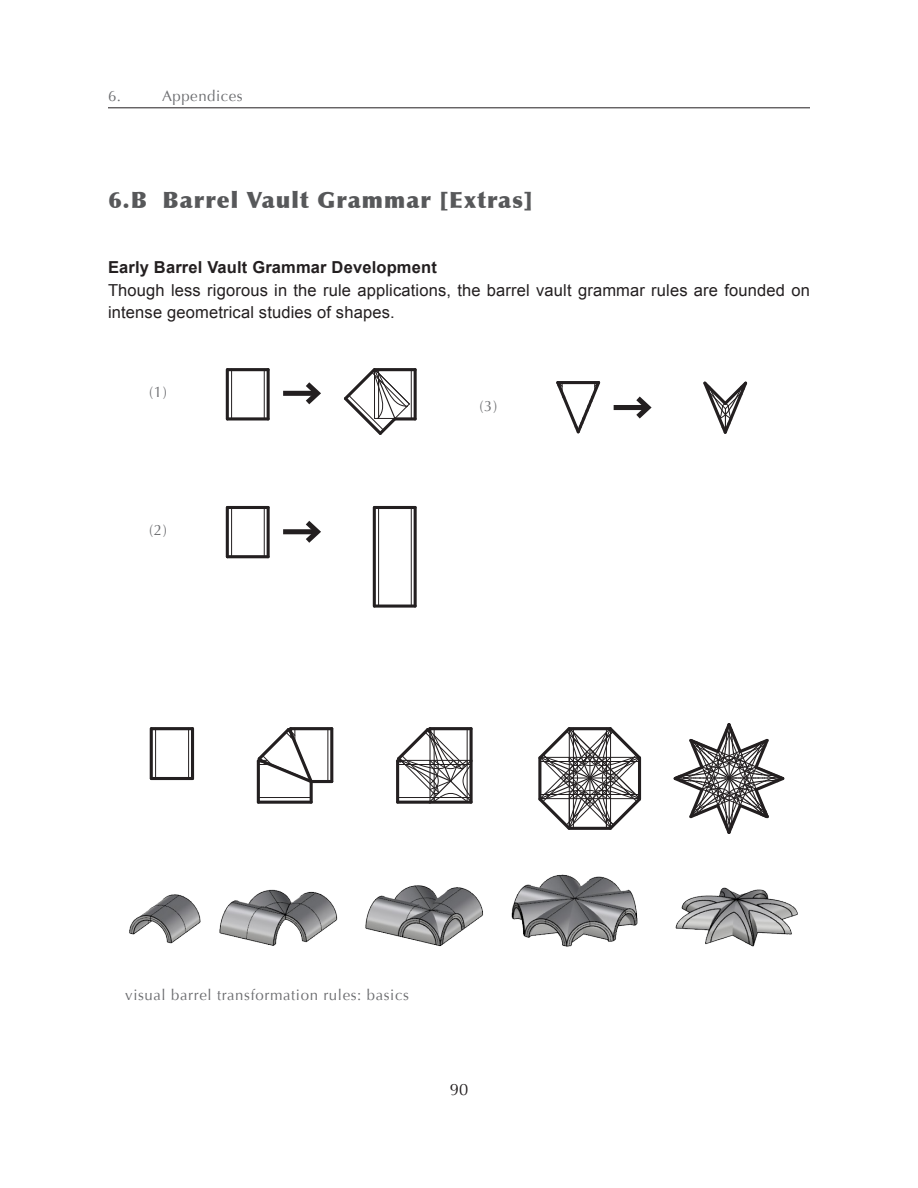
<style>
.page{position:relative;width:918px;height:1188px;background:#fff}
.page>*{position:absolute;margin:0;border:0;box-sizing:border-box;transform-origin:0 0}
.t1{font:900 22.5px "Optima";letter-spacing:.05em;color:#57585a}
.t2{font:16.5px/22.5px "Arial";letter-spacing:.01em;color:#231f20}
.t3{font:700 16.5px "Arial";letter-spacing:.01em;color:#231f20}
.t4{font:16.5px "Optima";color:#231f20}
.t5{font:15px "Optima";letter-spacing:.04em;color:#6c6d70}
</style>
<div class="page">
<div style="left:283px;top:391px;width:34px;height:5px;background:#231f20"></div>
<svg style="left:300px;top:382px;width:21px;height:23px"></svg>
<div style="left:283px;top:529px;width:34px;height:5px;background:#231f20"></div>
<svg style="left:300px;top:520px;width:21px;height:23px"></svg>
<div style="left:614px;top:405px;width:34px;height:5px;background:#231f20"></div>
<svg style="left:631px;top:396px;width:21px;height:23px"></svg>
<hr style="left:108px;top:108px;width:702px;height:1px;background:#231f20">
<img style="left:129px;top:874px;width:669px;height:73px">
<hr style="left:328px;top:728px;width:1px;height:53px;background:#231f20">
<hr style="left:155px;top:728px;width:1px;height:50px;background:#231f20">
<hr style="left:188px;top:728px;width:1px;height:50px;background:#231f20">
<hr style="left:331px;top:728px;width:2px;height:53px;background:#231f20">
<hr style="left:150px;top:729px;width:3px;height:50px;background:#231f20">
<hr style="left:151px;top:727px;width:42px;height:3px;background:#231f20">
<hr style="left:191px;top:729px;width:3px;height:50px;background:#231f20">
<hr style="left:151px;top:777px;width:42px;height:3px;background:#231f20">
<svg style="left:538px;top:727px;width:104px;height:103px"></svg>
<hr style="left:398px;top:801px;width:32px;height:3px;background:#231f20">
<svg style="left:396px;top:727px;width:77px;height:76px"></svg>
<hr style="left:430px;top:727px;width:41px;height:3px;background:#231f20">
<hr style="left:470px;top:729px;width:3px;height:32px;background:#231f20">
<hr style="left:430px;top:801px;width:41px;height:3px;background:#231f20">
<hr style="left:311px;top:780px;width:21px;height:3px;background:#231f20">
<hr style="left:291px;top:727px;width:41px;height:3px;background:#231f20">
<hr style="left:330px;top:729px;width:3px;height:53px;background:#231f20">
<svg style="left:673px;top:723px;width:112px;height:111px"></svg>
<hr style="left:258px;top:801px;width:53px;height:3px;background:#231f20">
<svg style="left:256px;top:727px;width:59px;height:75px"></svg>
<hr style="left:231px;top:369px;width:1px;height:49px;background:#231f20">
<hr style="left:264px;top:369px;width:1px;height:49px;background:#231f20">
<hr style="left:231px;top:507px;width:1px;height:49px;background:#231f20">
<hr style="left:264px;top:507px;width:1px;height:49px;background:#231f20">
<hr style="left:378px;top:507px;width:1px;height:99px;background:#231f20">
<hr style="left:411px;top:507px;width:1px;height:99px;background:#231f20">
<hr style="left:415px;top:369px;width:1px;height:49px;background:#231f20">
<hr style="left:268px;top:369px;width:1px;height:49px;background:#231f20">
<hr style="left:373px;top:507px;width:3px;height:99px;background:#231f20">
<hr style="left:374px;top:605px;width:41px;height:3px;background:#231f20">
<hr style="left:414px;top:507px;width:3px;height:99px;background:#231f20">
<hr style="left:374px;top:506px;width:41px;height:3px;background:#231f20">
<hr style="left:226px;top:507px;width:3px;height:50px;background:#231f20">
<hr style="left:227px;top:555px;width:41px;height:3px;background:#231f20">
<hr style="left:267px;top:507px;width:3px;height:50px;background:#231f20">
<hr style="left:227px;top:506px;width:41px;height:3px;background:#231f20">
<hr style="left:414px;top:370px;width:3px;height:49px;background:#231f20">
<svg style="left:344px;top:368px;width:71px;height:67px"></svg>
<hr style="left:226px;top:370px;width:3px;height:49px;background:#231f20">
<svg style="left:227px;top:417px;width:41px;height:4px"></svg>
<hr style="left:267px;top:370px;width:3px;height:49px;background:#231f20">
<hr style="left:227px;top:368px;width:41px;height:3px;background:#231f20">
<svg style="left:703px;top:381px;width:45px;height:53px"></svg>
<svg style="left:556px;top:381px;width:45px;height:53px"></svg>
<p class="t5" style="left:108px;top:87px;width:15px">6.</p>
<p class="t5" style="left:162px;top:87px;width:82px">Appendices</p>
<h1 class="t1" style="left:108px;top:187px;width:426px">6.B Barrel Vault Grammar [Extras]</h1>
<p class="t3" style="left:108px;top:256px;width:330px">Early Barrel Vault Grammar Development</p>
<p class="t2" style="left:108px;top:279px;width:703px">Though less rigorous in the rule applications, the barrel vault grammar rules are founded on intense geometrical studies of shapes.</p>
<p class="t5" style="left:149px;top:383px;width:19px">(1)</p>
<p class="t5" style="left:149px;top:521px;width:19px">(2)</p>
<p class="t5" style="left:480px;top:397px;width:19px">(3)</p>
<p class="t5" style="left:125px;top:986px;width:285px">visual barrel transformation rules: basics</p>
<p class="t4" style="left:450px;top:1080px;width:20px">90</p>
</div>
